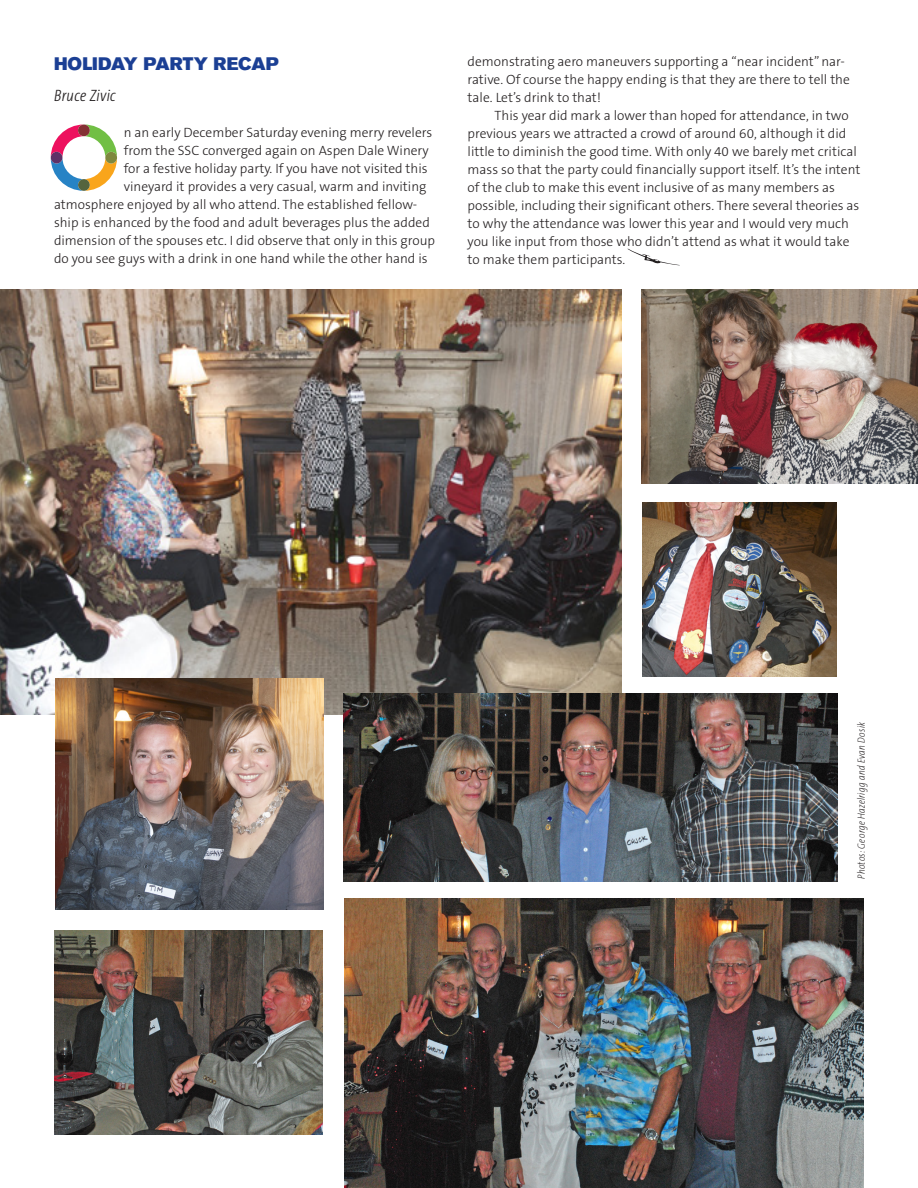
<style>
.page{position:relative;width:918px;height:1188px;background:#fff}
.page>*{position:absolute;margin:0;border:0;box-sizing:border-box;transform-origin:0 0}
.Skylines_Head{font:18px "Akzidenz Grotesk BE Super";letter-spacing:.005em;color:#1b3f94}
.Skylines_Author{font:italic 300 16.5px "The Sans Cd LF3 i";letter-spacing:.02em;color:#231f20}
.Skyline_text{font:300 13.5px/18px "The Sans CE B3";color:#231f20}
.PhotoCredits{font:italic 200 10.5px "The Sans Cd LF2 i";letter-spacing:.03em;color:#231f20}
</style>
<div class="page">
<svg style="left:51px;top:125px;width:66px;height:66px"></svg>
<div style="left:78px;top:125px;width:12px;height:11px;background:#843034;border-radius:50%"></div>
<div style="left:105px;top:152px;width:12px;height:12px;background:#7e883e;border-radius:50%"></div>
<svg style="left:627px;top:249px;width:52px;height:16px"></svg>
<img style="left:0;top:290px;width:621px;height:424px">
<img style="left:643px;top:502px;width:193px;height:174px">
<img style="left:54px;top:931px;width:269px;height:204px">
<img style="left:642px;top:290px;width:276px;height:194px">
<img style="left:55px;top:679px;width:269px;height:231px">
<img style="left:345px;top:899px;width:519px;height:289px">
<img style="left:343px;top:694px;width:495px;height:187px">
<p class="Skylines_Head" style="left:54px;top:53px;width:226px">HOLIDAY PARTY RECAP</p>
<p class="Skylines_Author" style="left:54px;top:88px;width:63px">Bruce Zivic</p>
<p class="Skyline_text" style="left:124px;top:125px;width:310px">n an early December Saturday evening merry revelers</p>
<p class="Skyline_text" style="left:124px;top:143px;width:306px">from the SSC converged again on Aspen Dale Winery</p>
<p class="Skyline_text" style="left:124px;top:161px;width:305px">for a festive holiday party. If you have not visited this</p>
<p class="Skyline_text" style="left:124px;top:179px;width:304px">vineyard it provides a very casual, warm and inviting</p>
<p class="Skyline_text" style="left:54px;top:197px;width:365px">atmosphere enjoyed by all who attend. The established fellow-</p>
<p class="Skyline_text" style="left:54px;top:215px;width:377px">ship is enhanced by the food and adult beverages plus the added</p>
<p class="Skyline_text" style="left:54px;top:233px;width:383px">dimension of the spouses etc. I did observe that only in this group</p>
<p class="Skyline_text" style="left:54px;top:251px;width:375px">do you see guys with a drink in one hand while the other hand is</p>
<p class="Skyline_text" style="left:468px;top:53px;width:384px">demonstrating aero maneuvers supporting a “near incident” nar&shy;rative. Of course the happy ending is that they are there to tell the tale. Let’s drink to that!</p>
<p class="Skyline_text" style="left:468px;top:107px;width:394px;text-indent:27px">This year did mark a lower than hoped for attendance, in two previous years we attracted a crowd of around 60, although it did little to diminish the good time. With only 40 we barely met critical mass so that the party could financially support itself. It’s the intent of the club to make this event inclusive of as many members as possible, including their significant others. There several theories as to why the attendance was lower this year and I would very much you like input from those who didn’t attend as what it would take to make them participants.</p>
<p class="PhotoCredits" style="left:856px;top:879px;width:158px;rotate:-90deg">Photos: George Hazelrigg and Evan Dosik</p>
</div>
